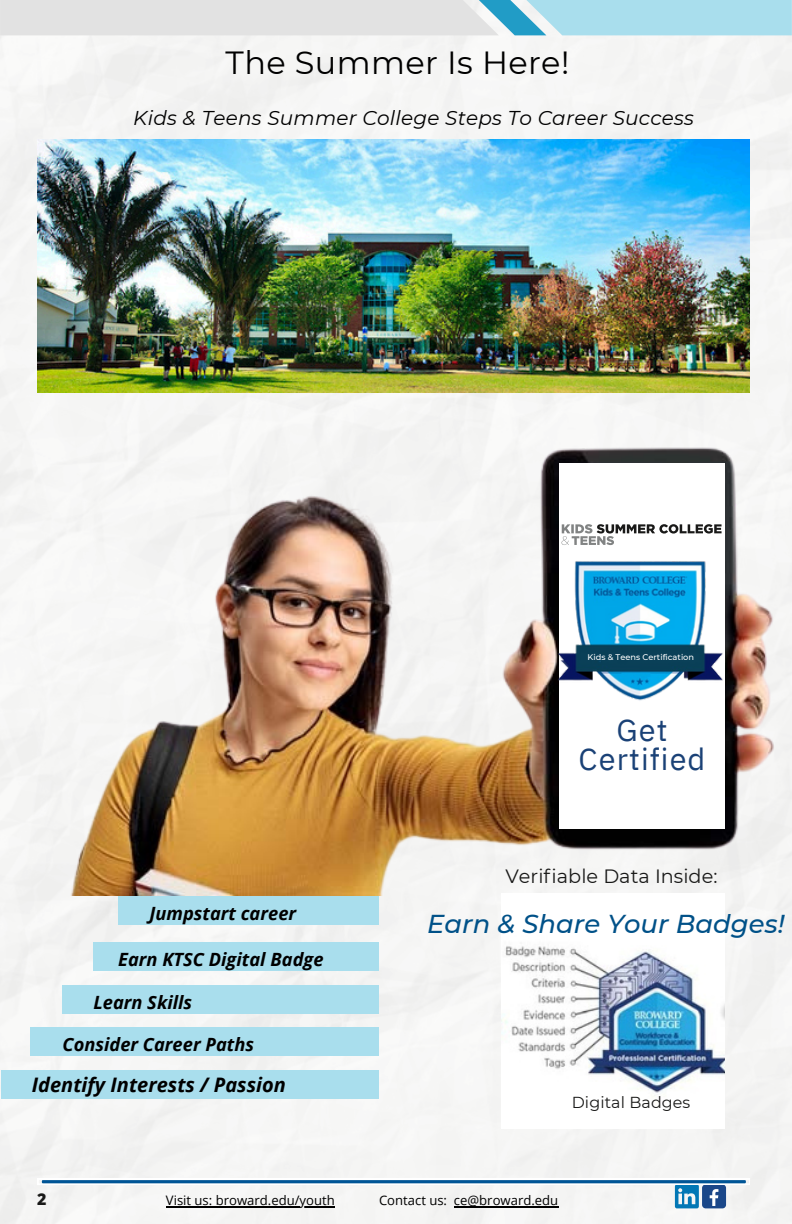
<style>
.page{position:relative;width:792px;height:1224px;background:#fff}
.page>*{position:absolute;margin:0;border:0;box-sizing:border-box;transform-origin:0 0}
.t1{font:32px "Montserrat";letter-spacing:.01em;color:#000}
.t2{font:30.6px/28.4px "IBM Plex Sans";letter-spacing:.035em;color:#1a4176;text-align:center}
.t3{font:italic 500 25.8px "Montserrat";color:#005188}
.t4{font:italic 20px "Montserrat";letter-spacing:.01em;color:#000}
.t5{font:italic 700 20px "Open Sans";color:#000}
.t6{font:19.2px "Montserrat";color:#191918}
.t7{font:italic 700 18.2px "Open Sans";color:#000}
.t8{font:800 16px "Open Sans";color:#191918}
.t9{font:15.8px "Montserrat";letter-spacing:.005em;color:#191918}
.t10{font:13px "Open Sans";color:#000}
.t11{font:500 8.2px "Montserrat";color:#fff}
</style>
<div class="page">
<svg style="left:0;top:0;width:792px;height:35px;background:#c9dee5"></svg>
<img style="left:37px;top:139px;width:713px;height:254px">
<img style="left:502px;top:941px;width:223px;height:165px">
<svg style="left:37px;top:1180px;width:713px;height:28px"></svg>
<hr style="left:454px;top:1206px;width:104px;height:1px;background:#000">
<hr style="left:166px;top:1206px;width:169px;height:1px;background:#000">
<div style="left:93px;top:942px;width:286px;height:29px;background:#a9deed"></div>
<div style="left:63px;top:985px;width:316px;height:29px;background:#a9deed"></div>
<div style="left:30px;top:1027px;width:349px;height:29px;background:#a9deed"></div>
<div style="left:2px;top:1070px;width:377px;height:29px;background:#a9deed"></div>
<div style="left:118px;top:896px;width:261px;height:29px;background:#a9deed"></div>
<img style="left:62px;top:440px;width:713px;height:456px">
<div style="left:559px;top:463px;width:166px;height:365px;background:#fff"></div>
<svg style="left:562px;top:524px;width:160px;height:16px"></svg>
<img style="left:547px;top:540px;width:176px;height:171px">
<p class="t1" style="left:226px;top:43px;width:345px">The Summer Is Here!</p>
<p class="t4" style="left:133px;top:106px;width:562px">Kids &amp; Teens Summer College Steps To Career Success</p>
<p class="t11" style="left:588px;top:652px;width:108px">Kids &amp; Teens Certification</p>
<h3 class="t7" style="left:149px;top:901px;width:148px">Jumpstart career</h3>
<p class="t7" style="left:118px;top:947px;width:207px">Earn KTSC Digital Badge</p>
<h2 class="t7" style="left:93px;top:989px;width:100px">Learn Skills</h2>
<h5 class="t7" style="left:63px;top:1032px;width:193px">Consider Career Paths</h5>
<h3 class="t5" style="left:32px;top:1070px;width:256px">Identify Interests / Passion</h3>
<h3 class="t2" style="left:579px;top:715px;width:128px">Get<br>Certified</h3>
<p class="t6" style="left:506px;top:864px;width:213px">Verifiable Data Inside:</p>
<p class="t3" style="left:427px;top:908px;width:359px">Earn &amp; Share Your Badges!</p>
<h4 class="t9" style="left:572px;top:1093px;width:120px">Digital Badges</h4>
<h4 class="t8" style="left:37px;top:1188px;width:11px">2</h4>
<p class="t10" style="left:166px;top:1191px;width:170px">Visit us: broward.edu/youth</p>
<h1 class="t10" style="left:379px;top:1191px;width:181px">Contact us: ce@broward.edu</h1>
</div>
